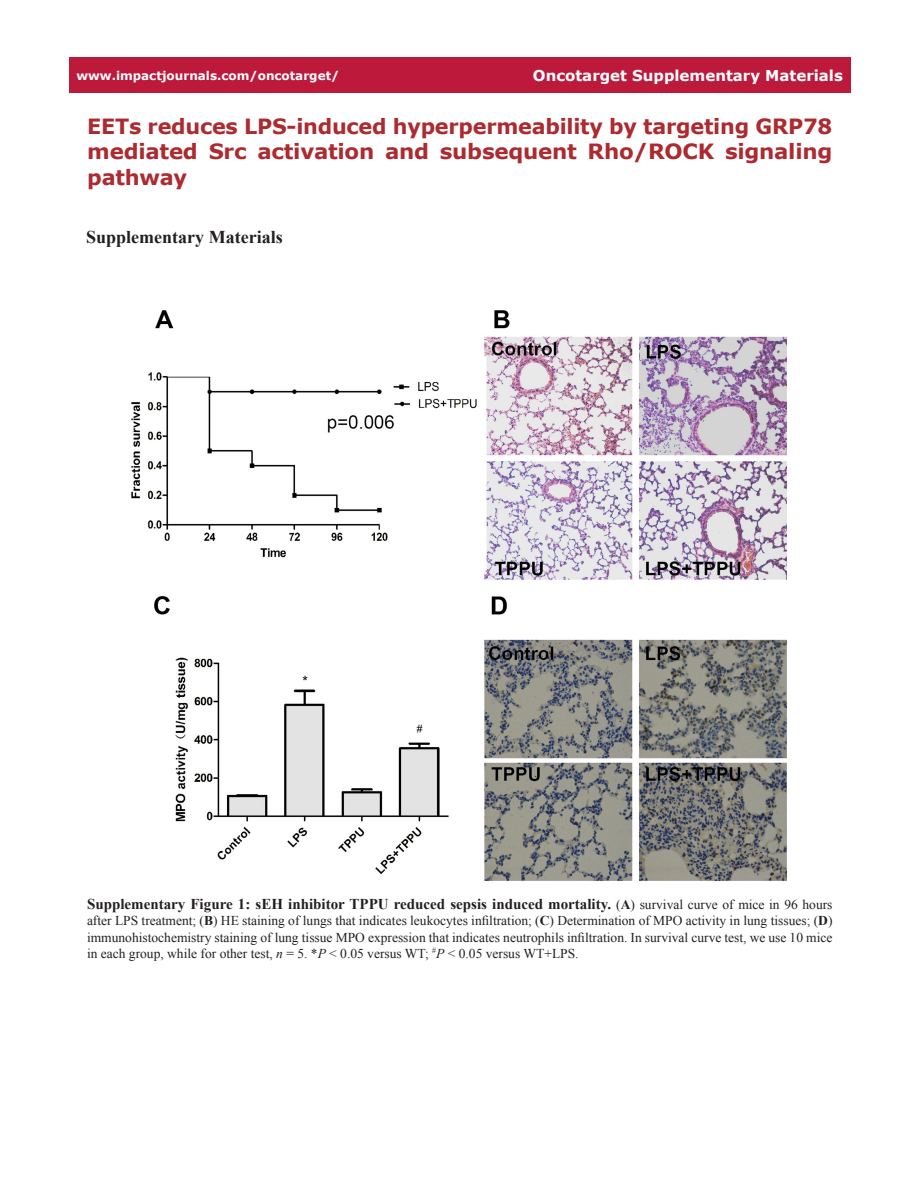
<style>
.page{position:relative;width:918px;height:1188px;background:#fff}
.page>*{position:absolute;margin:0;border:0;box-sizing:border-box;transform-origin:0 0}
.t1{font:700 21px/25.2px "Verdana";letter-spacing:-.01em;color:#ac2b31;text-align:justify}
.t2{font:700 18px "Times New Roman";color:#231f20}
.FigureText{font:700 15px "Times New Roman";color:#231f20}
.t3{font:700 15px "Verdana";color:#fff}
.FigureText-2{font:13.5px/16.2px "Times New Roman";color:#231f20;text-align:justify}
.t4{font:700 12px "Verdana";color:#fff}
.s1{font-weight:400;font-size:13.5px}
.s2{font-size:13.5px}
.s3{font-weight:700}
.s4{font-style:italic}
</style>
<div class="page">
<div style="left:69px;top:57px;width:781px;height:36px;background:#bd1a3b"></div>
<img style="left:132px;top:310px;width:654px;height:571px">
<p class="t4" style="left:76px;top:67px;width:264px">www.impactjournals.com/oncotarget/</p>
<p class="t3" style="left:533px;top:65px;width:303px">Oncotarget Supplementary Material</p>
<p class="t3" style="left:564px;top:65px;width:280px">Oncotarget Advance Publications</p>
<p class="t1" style="left:87px;top:114px;width:747px">EETs reduces LPS-induced hyperpermeability by targeting GRP78 mediated Src activation and subsequent Rho/ROCK signaling pathway</p>
<p class="t2" style="left:86px;top:225px;width:198px">Supplementary Materials</p>
<p class="FigureText" style="left:87px;top:894px;width:747px">Supplementary Figure 1: sEH inhibitor TPPU reduced sepsis induced mortality. <span class="s1">(</span><span class="s2">A</span><span class="s1">) survival curve of mice in 96 hours</span></p>
<p class="FigureText-2" style="left:87px;top:913px;width:747px">after LPS treatment; (<span class="s3">B</span>) HE staining of lungs that indicates leukocytes infiltration; (<span class="s3">C</span>) Determination of MPO activity in lung tissues; (<span class="s3">D</span>) immunohistochemistry staining of lung tissue MPO expression that indicates neutrophils infiltration. In survival curve test, we use 10 mice in each group, while for other test, <span class="s4">n</span> = 5. *<span class="s4">P</span> &lt; 0.05 versus WT; <sup>#</sup><span class="s4">P</span> &lt; 0.05 versus WT+LPS.</p>
</div>
